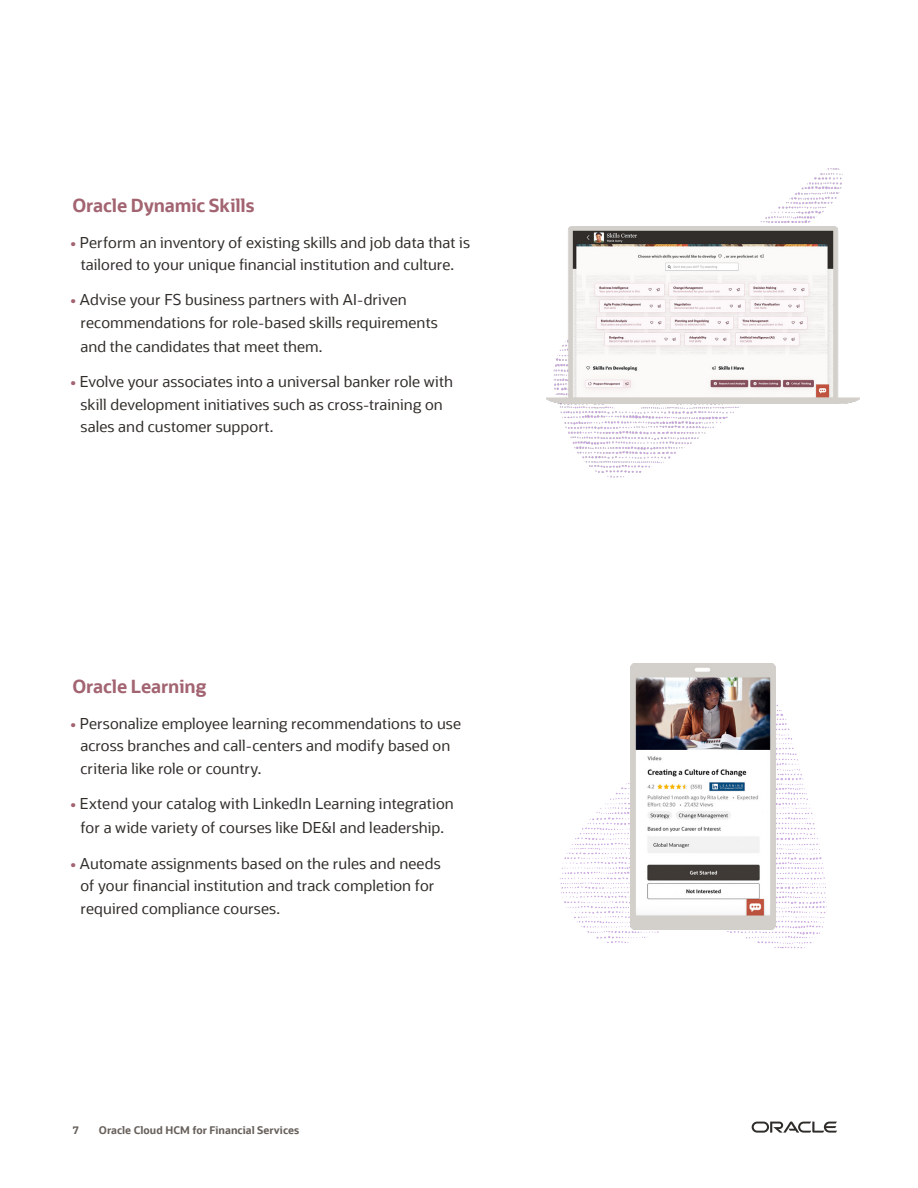
<style>
.page{position:relative;width:918px;height:1188px;background:#fff}
.page>*{position:absolute;margin:0;border:0;box-sizing:border-box;transform-origin:0 0}
.Body{font:700 18px "Oracle Sans";letter-spacing:-.005em;color:#a36472}
.Bullet_point_copy{font:15px/22.5px "Oracle Sans";letter-spacing:.005em;color:#312d2a}
.t1{font:700 10.5px "Oracle Sans";color:#67605b}
.s1{font-weight:800;color:#a36472}
</style>
<div class="page">
<svg style="left:752px;top:1121px;width:85px;height:12px"></svg>
<img style="left:560px;top:663px;width:267px;height:286px">
<img style="left:560px;top:168px;width:283px;height:310px">
<img style="left:546px;top:226px;width:314px;height:178px">
<img style="left:631px;top:664px;width:144px;height:265px">
<p class="Body" style="left:72px;top:194px;width:184px">Oracle Dynamic Skills</p>
<p class="Bullet_point_copy" style="left:71px;top:231px;width:401px;text-align:center"><span class="s1">•</span> Perform an inventory of existing skills and job data that is tailored to your unique financial institution and culture.</p>
<p class="Bullet_point_copy" style="left:81px;top:289px;width:359px;text-indent:-10px"><span class="s1">•</span> Advise your FS business partners with AI-driven recommendations for role-based skills requirements</p>
<p class="Bullet_point_copy" style="left:80px;top:335px;width:244px">and the candidates that meet them.</p>
<p class="Bullet_point_copy" style="left:81px;top:371px;width:374px;text-indent:-10px"><span class="s1">•</span> Evolve your associates into a universal banker role with skill development initiatives such as cross-training on sales and customer support.</p>
<p class="Body" style="left:72px;top:675px;width:136px">Oracle Learning</p>
<p class="Bullet_point_copy" style="left:80px;top:712px;width:382px;text-indent:-10px"><span class="s1">•</span> Personalize employee learning recommendations to use across branches and call-centers and modify based on criteria like role or country.</p>
<p class="Bullet_point_copy" style="left:71px;top:792px;width:385px;line-height:24px;text-align:center"><span class="s1">•</span> Extend your catalog with LinkedIn Learning integration for a wide variety of courses like DE&amp;I and leadership.</p>
<p class="Bullet_point_copy" style="left:81px;top:852px;width:362px;text-indent:-10px"><span class="s1">•</span> Automate assignments based on the rules and needs of your financial institution and track completion for required compliance courses.</p>
<p class="t1" style="left:73px;top:1124px;width:7px">7</p>
<p class="t1" style="left:99px;top:1124px;width:202px">Oracle Cloud HCM for Financial Services</p>
</div>
